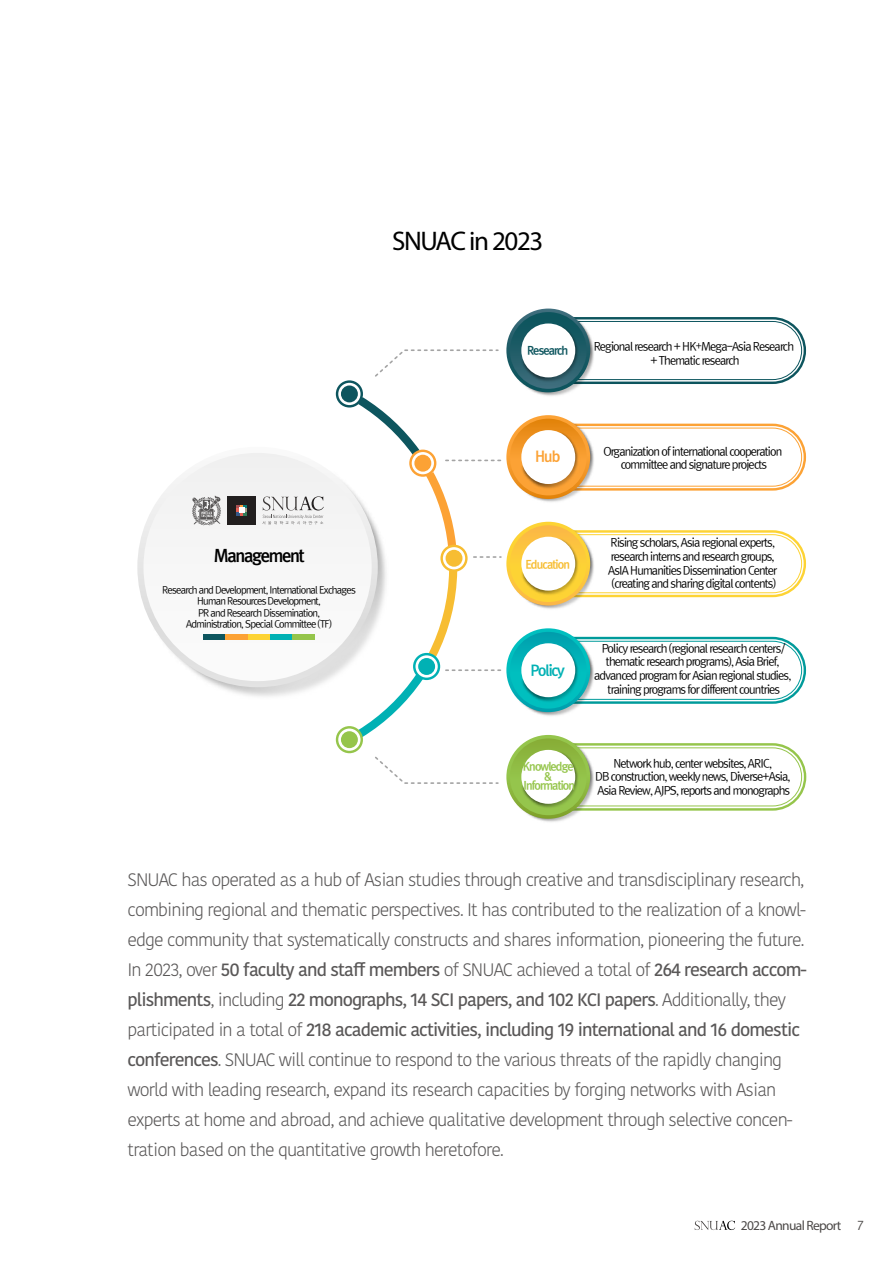
<style>
.page{position:relative;width:893px;height:1263px;background:#fff}
.page>*{position:absolute;margin:0;border:0;box-sizing:border-box;transform-origin:0 0}
.t1{font:27px "Myriad Pro";letter-spacing:-.05em;color:#000}
.t2{font:300 18px/30px "Kohinoor Devanagari";letter-spacing:-.05em;color:#595757}
.t3{font:17.1px "Rix Go EB";letter-spacing:-.075em;color:#000}
.t4{font:14.7px "Rix Go EB";letter-spacing:-.075em;color:#00b1b4}
.t5{font:14.7px "Rix Go EB";color:#fca235}
.t6{font:13.5px "Myriad Pro";letter-spacing:-.05em;color:#4c4948}
.t7{font:11.4px/13.6px "Rix Go M";letter-spacing:-.075em;color:#000;text-align:center}
.t8{font:11.4px/9.8px "Rix Go EB";letter-spacing:-.075em;color:#95c54b;text-align:center}
.t9{font:11.4px "Rix Go EB";letter-spacing:-.075em;color:#f7bd32}
.t10{font:11.4px "Rix Go EB";letter-spacing:-.075em;color:#0d555e}
.t11{font:9.75px/11.4px "Rix Go M";letter-spacing:-.075em;color:#000;text-align:center}
.s1{font-size:9.75px}
.s2{font-weight:500}
.s3{font-family:"Rix Go M";font-size:12px}
</style>
<div class="page">
<svg style="left:695px;top:1221px;width:40px;height:9px"></svg>
<img style="left:160px;top:480px;width:189px;height:217px">
<div style="left:336px;top:380px;width:27px;height:27px;border:2px solid #0d555e;border-radius:50%"></div>
<div style="left:341px;top:385px;width:17px;height:17px;background:#0d555e;border-radius:50%"></div>
<div style="left:336px;top:726px;width:27px;height:27px;border:2px solid #95c54b;border-radius:50%"></div>
<div style="left:341px;top:731px;width:17px;height:17px;background:#95c54b;border-radius:50%"></div>
<div style="left:137px;top:447px;width:241px;height:240px;background:linear-gradient(to bottom,#f7f7f7,#dadada);border-radius:120px"></div>
<div style="left:143px;top:453px;width:229px;height:228px;background:#f7f7f7;border-radius:114px"></div>
<svg style="left:375px;top:349px;width:110px;height:28px"></svg>
<svg style="left:375px;top:756px;width:110px;height:28px"></svg>
<svg style="left:349px;top:389px;width:136px;height:356px"></svg>
<svg style="left:621px;top:317px;width:186px;height:67px"></svg>
<img style="left:485px;top:317px;width:136px;height:67px">
<img style="left:494px;top:308px;width:112px;height:86px">
<div style="left:521px;top:323px;width:54px;height:54px;background:#fff;border-radius:50%"></div>
<svg style="left:621px;top:423px;width:186px;height:68px"></svg>
<img style="left:485px;top:394px;width:136px;height:97px">
<img style="left:494px;top:405px;width:112px;height:95px">
<div style="left:521px;top:430px;width:54px;height:54px;background:#fff;border-radius:50%"></div>
<svg style="left:621px;top:530px;width:186px;height:68px"></svg>
<img style="left:486px;top:500px;width:135px;height:98px">
<img style="left:494px;top:512px;width:112px;height:95px">
<div style="left:521px;top:537px;width:54px;height:54px;background:#fff;border-radius:50%"></div>
<svg style="left:621px;top:636px;width:186px;height:68px"></svg>
<img style="left:485px;top:607px;width:136px;height:97px">
<img style="left:494px;top:618px;width:112px;height:96px">
<div style="left:521px;top:643px;width:54px;height:54px;background:#fff;border-radius:50%"></div>
<svg style="left:621px;top:743px;width:186px;height:68px"></svg>
<img style="left:485px;top:714px;width:136px;height:97px">
<img style="left:494px;top:725px;width:112px;height:97px">
<div style="left:521px;top:750px;width:54px;height:54px;background:#fff;border-radius:50%"></div>
<div style="left:204px;top:634px;width:22px;height:5px;background:#0d555e"></div>
<div style="left:226px;top:634px;width:22px;height:5px;background:#fca235"></div>
<div style="left:248px;top:634px;width:22px;height:5px;background:#fdd334"></div>
<div style="left:270px;top:634px;width:22px;height:5px;background:#00b1b4"></div>
<div style="left:292px;top:634px;width:23px;height:5px;background:#95c54b"></div>
<div style="left:227px;top:496px;width:29px;height:28px;background:#221f1f"></div>
<svg style="left:237px;top:505px;width:10px;height:10px"></svg>
<svg style="left:262px;top:496px;width:62px;height:28px"></svg>
<svg style="left:192px;top:495px;width:29px;height:30px"></svg>
<p class="t3" style="left:214px;top:544px;width:92px">Management</p>
<p class="t11" style="left:162px;top:583px;width:195px">Research and Development, International Exchages Human Resources Development,<br>PR and Research Dissemination,<br>Administration, Special Committee (TF)</p>
<h1 class="t1" style="left:392px;top:224px;width:153px">SNUAC in 2023</h1>
<p class="t10" style="left:527px;top:343px;width:43px">Research</p>
<p class="t7" style="left:594px;top:339px;width:202px">Regional research + HK<span class="s1">+</span>Mega-Asia Research + Thematic research</p>
<p class="t5" style="left:535px;top:446px;width:27px">Hub</p>
<p class="t7" style="left:603px;top:444px;width:181px">Organization of international cooperation committee and signature projects</p>
<p class="t9" style="left:525px;top:557px;width:46px">Education</p>
<p class="t4" style="left:531px;top:660px;width:36px">Policy</p>
<p class="t7" style="left:608px;top:535px;width:171px;text-align:left">Rising scholars, Asia regional experts, research interns and research groups, AsIA Humanities Dissemination Center (creating and sharing digital contents)</p>
<p class="t7" style="left:594px;top:641px;width:199px">Policy research (regional research centers/ thematic research programs), Asia Brief, advanced program for Asian regional studies, training programs for different countries</p>
<p class="t8" style="left:523px;top:761px;width:54px">Knowledge &amp;<br>Information</p>
<p class="t7" style="left:595px;top:756px;width:197px">Network hub, center websites, ARIC,<br>DB construction, weekly news, Diverse+Asia,<br>Asia Review, AJPS, reports and monographs</p>
<p class="t2" style="left:128px;top:864px;width:681px">SNUAC has operated as a hub of Asian studies through creative and transdisciplinary research, combining regional and thematic perspectives. It has contributed to the realization of a knowl&shy;edge community that systematically constructs and shares information, pioneering the future.<br>In 2023, over <span class="s2">50 faculty and staff members</span> of SNUAC achieved a total of <span class="s2">264 research accom&shy;plishments</span>, including <span class="s2">22 monographs, 14 SCI papers, and 102 KCI papers</span>. Additionally, they participated in a total of <span class="s2">218 academic activities, including 19 international and 16 domestic conferences</span>. SNUAC will continue to respond to the various threats of the rapidly changing world with leading research, expand its research capacities by forging networks with Asian experts at home and abroad, and achieve qualitative development through selective concen&shy;tration based on the quantitative growth heretofore.</p>
<p class="t6" style="left:741px;top:1217px;width:125px">2023 Annual Report <span class="s3">7</span></p>
</div>
